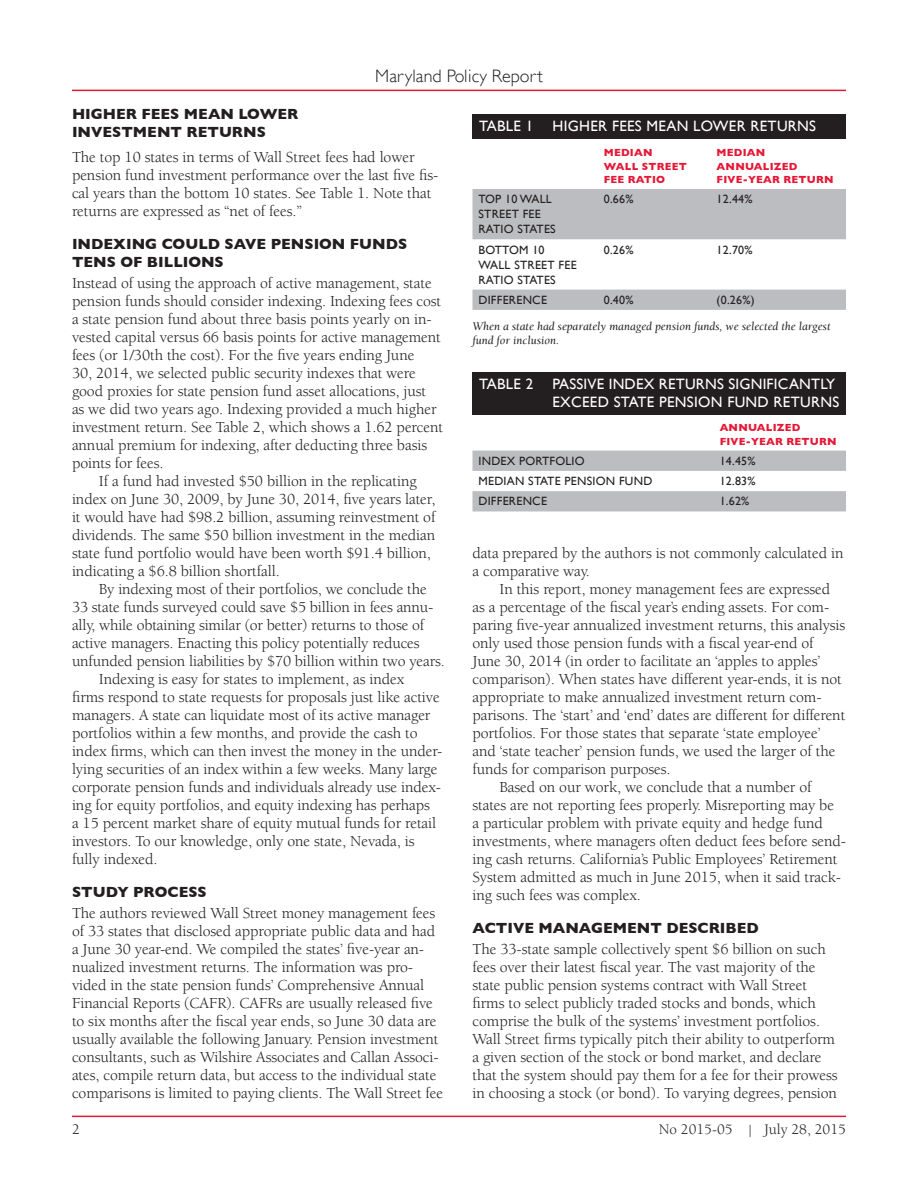
<style>
.page{position:relative;width:918px;height:1188px;background:#fff}
.page>*{position:absolute;margin:0;border:0;box-sizing:border-box;transform-origin:0 0}
.t1{font:300 18px "Gill Sans";letter-spacing:.01em;color:#231f20}
.t2{font:15.75px/18px "Berkeley";letter-spacing:-.005em;color:#231f20}
.t3{font:700 15px/18px "Gill Sans";color:#231f20}
.t4{font:15px/18px "Gill Sans";letter-spacing:.02em;color:#fff}
.t5{font:15px "Berkeley";color:#231f20}
.t6{font:12px/15px "Gill Sans";letter-spacing:.02em;color:#231f20}
.t7{font:italic 12px/14.4px "Berkeley";color:#231f20}
.t8{font:700 10.5px/13.5px "Gill Sans";letter-spacing:.02em;color:#e51836}
.s1{font-family:"Adobe Caslon Pro";font-size:12px}
</style>
<div class="page">
<hr style="left:72px;top:1116px;width:774px;height:1px;background:#e51836">
<hr style="left:72px;top:90px;width:774px;height:1px;background:#e51836">
<svg style="left:472px;top:189px;width:374px;height:121px;fill:#bcbdc0"></svg>
<svg style="left:472px;top:451px;width:374px;height:60px"></svg>
<div style="left:472px;top:114px;width:374px;height:24px;background:#231f20"></div>
<div style="left:472px;top:372px;width:374px;height:42px;background:#231f20"></div>
<p class="t1" style="left:375px;top:62px;width:169px">Maryland Policy Report</p>
<p class="t3" style="left:72px;top:105px;width:228px">HIGHER FEES MEAN LOWER<br>INVESTMENT RETURNS</p>
<p class="t2" style="left:72px;top:148px;width:368px">The top 10 states in terms of Wall Street fees had lower pension fund investment performance over the last five fis&shy;cal years than the bottom 10 states. See Table 1. Note that returns are expressed as “net of fees.”</p>
<p class="t3" style="left:72px;top:235px;width:337px">INDEXING COULD SAVE PENSION FUNDS<br>TENS OF BILLIONS</p>
<p class="t2" style="left:72px;top:274px;width:361px">Instead of using the approach of active management, state</p>
<p class="t2" style="left:72px;top:292px;width:371px">pension funds should consider indexing. Indexing fees cost</p>
<p class="t2" style="left:72px;top:310px;width:361px">a state pension fund about three basis points yearly on in-</p>
<p class="t2" style="left:72px;top:328px;width:370px">vested capital versus 66 basis points for active management</p>
<p class="t2" style="left:72px;top:346px;width:344px">fees (or 1/30th the cost). For the five years ending June</p>
<p class="t2" style="left:72px;top:364px;width:345px">30, 2014, we selected public security indexes that were</p>
<p class="t2" style="left:72px;top:382px;width:356px">good proxies for state pension fund asset allocations, just</p>
<p class="t2" style="left:72px;top:400px;width:366px">as we did two years ago. Indexing provided a much higher</p>
<p class="t2" style="left:72px;top:418px;width:373px">investment return. See Table 2, which shows a 1.62 percent</p>
<p class="t2" style="left:72px;top:436px;width:357px">annual premium for indexing, after deducting three basis</p>
<p class="t2" style="left:72px;top:454px;width:93px">points for fees.</p>
<p class="t2" style="left:99px;top:472px;width:319px">If a fund had invested $50 billion in the replicating</p>
<p class="t2" style="left:72px;top:490px;width:365px">index on June 30, 2009, by June 30, 2014, five years later,</p>
<p class="t2" style="left:72px;top:508px;width:365px">it would have had $98.2 billion, assuming reinvestment of</p>
<p class="t2" style="left:72px;top:526px;width:365px">dividends. The same $50 billion investment in the median</p>
<p class="t2" style="left:72px;top:544px;width:360px">state fund portfolio would have been worth $91.4 billion,</p>
<p class="t2" style="left:72px;top:562px;width:209px">indicating a $6.8 billion shortfall.</p>
<p class="t2" style="left:99px;top:580px;width:329px">By indexing most of their portfolios, we conclude the</p>
<p class="t2" style="left:72px;top:598px;width:363px">33 state funds surveyed could save $5 billion in fees annu-</p>
<p class="t2" style="left:72px;top:616px;width:354px">ally, while obtaining similar (or better) returns to those of</p>
<p class="t2" style="left:72px;top:634px;width:349px">active managers. Enacting this policy potentially reduces</p>
<p class="t2" style="left:72px;top:652px;width:374px">unfunded pension liabilities by $70 billion within two years.</p>
<p class="t2" style="left:99px;top:670px;width:307px">Indexing is easy for states to implement, as index</p>
<p class="t2" style="left:72px;top:688px;width:369px">firms respond to state requests for proposals just like active</p>
<p class="t2" style="left:72px;top:706px;width:360px">managers. A state can liquidate most of its active manager</p>
<p class="t2" style="left:72px;top:724px;width:347px">portfolios within a few months, and provide the cash to</p>
<p class="t2" style="left:72px;top:742px;width:372px">index firms, which can then invest the money in the under-</p>
<p class="t2" style="left:72px;top:760px;width:367px">lying securities of an index within a few weeks. Many large</p>
<p class="t2" style="left:72px;top:778px;width:371px">corporate pension funds and individuals already use index-</p>
<p class="t2" style="left:72px;top:796px;width:360px">ing for equity portfolios, and equity indexing has perhaps</p>
<p class="t2" style="left:72px;top:814px;width:366px">a 15 percent market share of equity mutual funds for retail</p>
<p class="t2" style="left:72px;top:832px;width:344px">investors. To our knowledge, only one state, Nevada, is</p>
<p class="t2" style="left:72px;top:850px;width:87px">fully indexed.</p>
<p class="t3" style="left:72px;top:883px;width:136px">STUDY PROCESS</p>
<p class="t2" style="left:72px;top:904px;width:373px">The authors reviewed Wall Street money management fees of 33 states that disclosed appropriate public data and had a June 30 year-end. We compiled the states’ five-year an&shy;nualized investment returns. The information was pro&shy;vided in the state pension funds’ Comprehensive Annual Financial Reports (CAFR). CAFRs are usually released five to six months after the fiscal year ends, so June 30 data are usually available the following January. Pension investment consultants, such as Wilshire Associates and Callan Associ&shy;ates, compile return data, but access to the individual state comparisons is limited to paying clients. The Wall Street fee</p>
<p class="t4" style="left:479px;top:117px;width:56px">TABLE 1</p>
<p class="t4" style="left:553px;top:117px;width:265px">HIGHER FEES MEAN LOWER RETURNS</p>
<p class="t8" style="left:604px;top:146px;width:85px">MEDIAN<br>WALL STREET<br>FEE RATIO</p>
<p class="t8" style="left:717px;top:146px;width:119px">MEDIAN<br>ANNUALIZED<br>FIVE-YEAR RETURN</p>
<p class="t6" style="left:478px;top:192px;width:79px">TOP 10 WALL<br>STREET FEE<br>RATIO STATES</p>
<p class="t6" style="left:604px;top:192px;width:31px">0.66%</p>
<p class="t6" style="left:717px;top:192px;width:37px">12.44%</p>
<p class="t6" style="left:478px;top:242px;width:100px">BOTTOM 10<br>WALL STREET FEE<br>RATIO STATES</p>
<p class="t6" style="left:604px;top:242px;width:31px">0.26%</p>
<p class="t6" style="left:717px;top:242px;width:37px">12.70%</p>
<p class="t6" style="left:478px;top:292px;width:70px">DIFFERENCE</p>
<p class="t6" style="left:604px;top:292px;width:31px">0.40%</p>
<p class="t6" style="left:717px;top:292px;width:39px">(0.26%)</p>
<p class="t7" style="left:472px;top:319px;width:360px">When a state had separately managed pension funds, we selected the largest fund for inclusion.</p>
<p class="t4" style="left:479px;top:375px;width:56px">TABLE 2</p>
<p class="t4" style="left:553px;top:375px;width:288px">PASSIVE INDEX RETURNS SIGNIFICANTLY<br>EXCEED STATE PENSION FUND RETURNS</p>
<p class="t8" style="left:720px;top:421px;width:119px">ANNUALIZED<br>FIVE-YEAR RETURN</p>
<p class="t6" style="left:478px;top:453px;width:108px">INDEX PORTFOLIO</p>
<p class="t6" style="left:720px;top:453px;width:37px">14.45%</p>
<p class="t6" style="left:478px;top:474px;width:175px">MEDIAN STATE PENSION FUND</p>
<p class="t6" style="left:720px;top:474px;width:37px">12.83%</p>
<p class="t6" style="left:478px;top:494px;width:70px">DIFFERENCE</p>
<p class="t6" style="left:720px;top:494px;width:31px">1.62%</p>
<p class="t2" style="left:472px;top:544px;width:373px">data prepared by the authors is not commonly calculated in a comparative way.</p>
<p class="t2" style="left:499px;top:580px;width:332px">In this report, money management fees are expressed</p>
<p class="t2" style="left:472px;top:598px;width:358px">as a percentage of the fiscal year’s ending assets. For com-</p>
<p class="t2" style="left:472px;top:616px;width:374px">paring five-year annualized investment returns, this analysis</p>
<p class="t2" style="left:472px;top:634px;width:343px">only used those pension funds with a fiscal year-end of</p>
<p class="t2" style="left:472px;top:652px;width:349px">June 30, 2014 (in order to facilitate an ‘apples to apples’</p>
<p class="t2" style="left:472px;top:670px;width:371px">comparison). When states have different year-ends, it is not</p>
<p class="t2" style="left:472px;top:688px;width:351px">appropriate to make annualized investment return com-</p>
<p class="t2" style="left:472px;top:706px;width:374px">parisons. The ‘start’ and ‘end’ dates are different for different</p>
<p class="t2" style="left:472px;top:724px;width:350px">portfolios. For those states that separate ‘state employee’</p>
<p class="t2" style="left:472px;top:742px;width:364px">and ‘state teacher’ pension funds, we used the larger of the</p>
<p class="t2" style="left:472px;top:760px;width:200px">funds for comparison purposes.</p>
<p class="t2" style="left:499px;top:778px;width:314px">Based on our work, we conclude that a number of</p>
<p class="t2" style="left:472px;top:796px;width:363px">states are not reporting fees properly. Misreporting may be</p>
<p class="t2" style="left:472px;top:814px;width:352px">a particular problem with private equity and hedge fund</p>
<p class="t2" style="left:472px;top:832px;width:375px">investments, where managers often deduct fees before send-</p>
<p class="t2" style="left:472px;top:850px;width:367px">ing cash returns. California’s Public Employees’ Retirement</p>
<p class="t2" style="left:472px;top:868px;width:370px">System admitted as much in June 2015, when it said track-</p>
<p class="t2" style="left:472px;top:886px;width:170px">ing such fees was complex.</p>
<p class="t3" style="left:472px;top:919px;width:288px">ACTIVE MANAGEMENT DESCRIBED</p>
<p class="t2" style="left:472px;top:940px;width:367px">The 33-state sample collectively spent $6 billion on such fees over their latest fiscal year. The vast majority of the state public pension systems contract with Wall Street firms to select publicly traded stocks and bonds, which comprise the bulk of the systems’ investment portfolios.<br>Wall Street firms typically pitch their ability to outperform a given section of the stock or bond market, and declare that the system should pay them for a fee for their prowess in choosing a stock (or bond). To varying degrees, pension</p>
<p class="t5" style="left:72px;top:1121px;width:9px">2</p>
<p class="t5" style="left:659px;top:1121px;width:189px">No 2015-05 <span class="s1">|</span> July 28, 2015</p>
</div>
